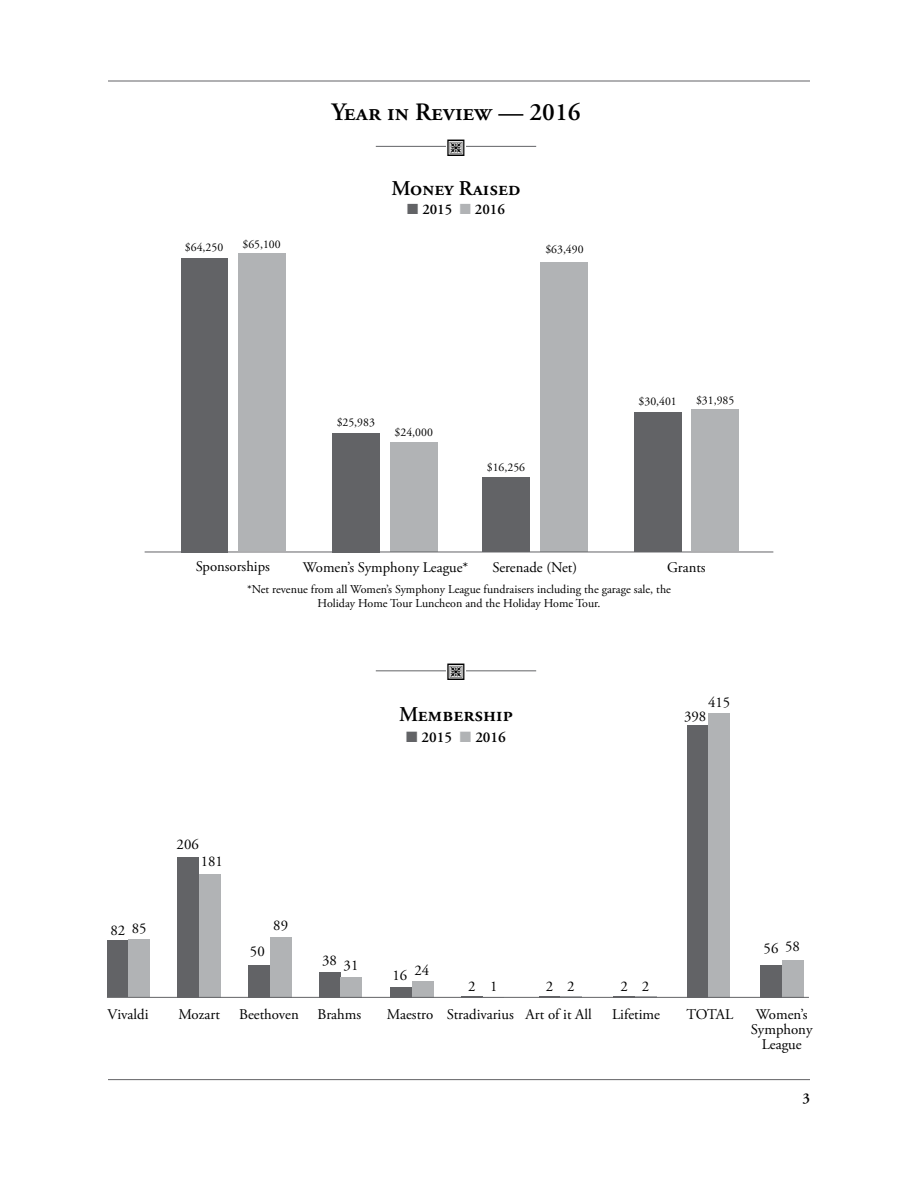
<style>
.page{position:relative;width:918px;height:1188px;background:#fff}
.page>*{position:absolute;margin:0;border:0;box-sizing:border-box;transform-origin:0 0}
.t1{font:600 25.05px "Adobe Garamond Pro";color:#000}
.t2{font:600 21px "Adobe Garamond Pro";color:#000}
.t3{font:600 15px "Adobe Garamond Pro";color:#000}
.t4{font:14.85px/14.9px "Adobe Garamond Pro";color:#000;text-align:center}
.t5{font:14.7px "Adobe Garamond Pro";color:#000}
.t6{font:600 14.7px "Adobe Garamond Pro";color:#000}
.t7{font:12px/14.4px "Adobe Garamond Pro";color:#000;text-align:center}
.t8{font:11.7px "Adobe Garamond Pro";color:#000}
.s1{color:#626366}
.s2{color:#b1b3b5}
</style>
<div class="page">
<hr style="left:108px;top:81px;width:702px;height:1px;background:#626366">
<hr style="left:108px;top:1079px;width:702px;height:1px;background:#626366">
<div style="left:182px;top:258px;width:46px;height:294px;background:#626366"></div>
<div style="left:332px;top:433px;width:48px;height:119px;background:#626366"></div>
<div style="left:482px;top:477px;width:48px;height:75px;background:#626366"></div>
<div style="left:634px;top:412px;width:48px;height:140px;background:#626366"></div>
<div style="left:238px;top:253px;width:47px;height:298px;background:#b1b3b5"></div>
<div style="left:390px;top:442px;width:48px;height:110px;background:#b1b3b5"></div>
<div style="left:541px;top:262px;width:47px;height:289px;background:#b1b3b5"></div>
<div style="left:691px;top:409px;width:48px;height:142px;background:#b1b3b5"></div>
<hr style="left:145px;top:552px;width:628px;height:1px;background:#626366">
<div style="left:107px;top:940px;width:21px;height:57px;background:#626366"></div>
<div style="left:129px;top:939px;width:21px;height:58px;background:#b1b3b5"></div>
<div style="left:178px;top:857px;width:21px;height:141px;background:#626366"></div>
<div style="left:199px;top:874px;width:22px;height:124px;background:#b1b3b5"></div>
<div style="left:249px;top:965px;width:21px;height:33px;background:#626366"></div>
<div style="left:270px;top:937px;width:21px;height:61px;background:#b1b3b5"></div>
<div style="left:319px;top:972px;width:21px;height:26px;background:#626366"></div>
<div style="left:340px;top:977px;width:22px;height:21px;background:#b1b3b5"></div>
<div style="left:390px;top:987px;width:22px;height:11px;background:#626366"></div>
<div style="left:412px;top:981px;width:21px;height:17px;background:#b1b3b5"></div>
<hr style="left:461px;top:996px;width:21px;height:2px;background:#626366">
<hr style="left:539px;top:996px;width:21px;height:2px;background:#626366">
<hr style="left:560px;top:996px;width:22px;height:2px;background:#b1b3b5">
<hr style="left:614px;top:996px;width:21px;height:2px;background:#626366">
<hr style="left:635px;top:996px;width:21px;height:2px;background:#b1b3b5">
<div style="left:687px;top:725px;width:22px;height:273px;background:#626366"></div>
<div style="left:709px;top:713px;width:21px;height:285px;background:#b1b3b5"></div>
<div style="left:760px;top:965px;width:22px;height:33px;background:#626366"></div>
<div style="left:782px;top:960px;width:21px;height:38px;background:#b1b3b5"></div>
<hr style="left:107px;top:997px;width:702px;height:1px;background:#626366">
<hr style="left:376px;top:146px;width:160px;height:1px;background:#626366">
<hr style="left:376px;top:670px;width:160px;height:1px;background:#626366">
<svg style="left:444px;top:145px;width:24px;height:2px"></svg>
<svg style="left:444px;top:670px;width:24px;height:2px"></svg>
<h1 class="t1" style="left:332px;top:102px;width:250px">Year in Review — 2016</h1>
<p class="t8" style="left:185px;top:243px;width:40px">$64,250</p>
<p class="t8" style="left:242px;top:239px;width:40px">$65,100</p>
<h2 class="t2" style="left:391px;top:180px;width:131px">Money Raised</h2>
<p class="t6" style="left:407px;top:204px;width:99px"><span class="s1">■</span> 2015 <span class="s2">■</span> 2016</p>
<p class="t8" style="left:545px;top:245px;width:40px">$63,490</p>
<p class="t8" style="left:337px;top:418px;width:40px">$25,983</p>
<p class="t8" style="left:395px;top:427px;width:40px">$24,000</p>
<p class="t8" style="left:487px;top:462px;width:40px">$16,256</p>
<p class="t8" style="left:639px;top:397px;width:40px">$30,401</p>
<p class="t8" style="left:696px;top:395px;width:40px">$31,985</p>
<p class="t5" style="left:196px;top:560px;width:76px">Sponsorships</p>
<p class="t5" style="left:303px;top:562px;width:167px">Women’s Symphony League*</p>
<p class="t5" style="left:492px;top:561px;width:86px">Serenade (Net)</p>
<p class="t5" style="left:667px;top:562px;width:40px">Grants</p>
<p class="t7" style="left:247px;top:583px;width:425px">*Net revenue from all Women’s Symphony League fundraisers including the garage sale, the<br>Holiday Home Tour Luncheon and the Holiday Home Tour.</p>
<h2 class="t2" style="left:399px;top:706px;width:115px">Membership</h2>
<p class="t3" style="left:406px;top:731px;width:101px"><span class="s1">■</span> 2015 <span class="s2">■</span> 2016</p>
<p class="t4" style="left:708px;top:696px;width:24px">415</p>
<p class="t4" style="left:684px;top:710px;width:24px">398</p>
<p class="t4" style="left:111px;top:923px;width:38px">82 85</p>
<p class="t4" style="left:177px;top:838px;width:24px">206</p>
<p class="t4" style="left:201px;top:855px;width:24px">181</p>
<p class="t4" style="left:250px;top:945px;width:16px">50</p>
<p class="t4" style="left:273px;top:920px;width:16px">89</p>
<p class="t4" style="left:322px;top:957px;width:38px">38 31</p>
<p class="t4" style="left:392px;top:967px;width:38px">16 24</p>
<p class="t4" style="left:468px;top:980px;width:31px">2 1</p>
<p class="t4" style="left:546px;top:980px;width:30px">2 2</p>
<p class="t4" style="left:620px;top:980px;width:30px">2 2</p>
<p class="t4" style="left:764px;top:941px;width:38px">56 58</p>
<p class="t4" style="left:108px;top:1008px;width:42px">Vivaldi</p>
<p class="t4" style="left:178px;top:1008px;width:43px">Mozart</p>
<p class="t4" style="left:239px;top:1008px;width:61px">Beethoven</p>
<p class="t4" style="left:318px;top:1008px;width:45px">Brahms</p>
<p class="t4" style="left:387px;top:1008px;width:206px">Maestro Stradivarius Art of it All</p>
<p class="t4" style="left:612px;top:1008px;width:49px">Lifetime</p>
<p class="t4" style="left:751px;top:1008px;width:63px">Women’s<br>Symphony<br>League</p>
<p class="t4" style="left:686px;top:1008px;width:48px">TOTAL</p>
<p class="t3" style="left:802px;top:1092px;width:9px">3</p>
</div>
